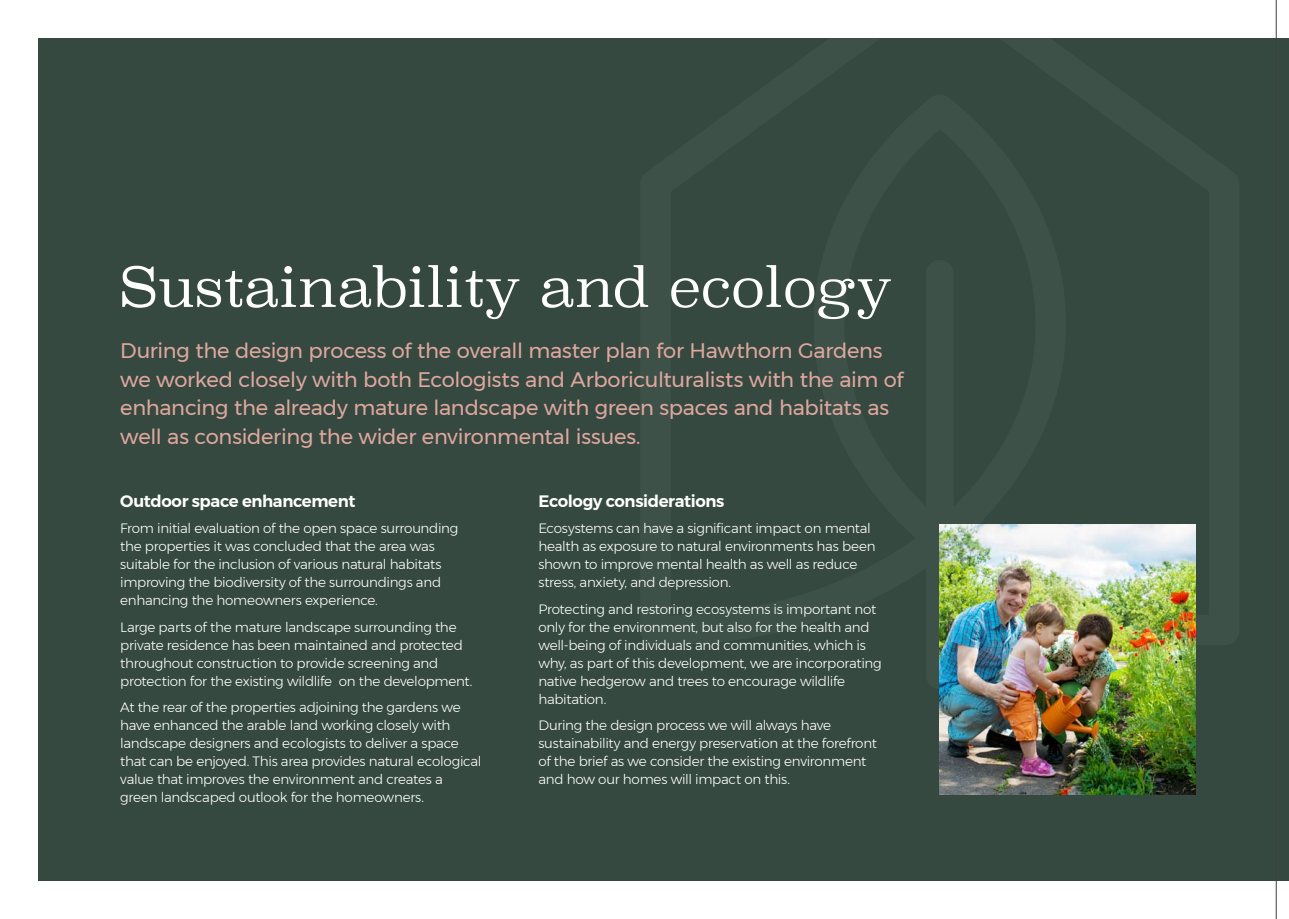
<style>
.page{position:relative;width:1289px;height:919px;background:#fff}
.page>*{position:absolute;margin:0;border:0;box-sizing:border-box;transform-origin:0 0}
.t1{font:300 54.15px "Superclarendon";color:#fff}
.Intro{font:21px/28.5px "Montserrat";letter-spacing:-.015em;color:#dea79e}
.Intro-2{font:600 16.5px "Montserrat";letter-spacing:-.025em;color:#fff}
.Intro-3{font:300 13.5px/18px "Montserrat";letter-spacing:-.02em;color:#fff}
</style>
<div class="page">
<div style="left:38px;top:38px;width:1250px;height:842px;background:#354940"></div>
<img style="left:939px;top:524px;width:256px;height:270px">
<hr style="left:1275px;top:0;width:1px;height:918px;background:#3e3e3f">
<p class="t1" style="left:120px;top:251px;width:773px">Sustainability and ecology</p>
<p class="Intro" style="left:120px;top:336px;width:785px">During the design process of the overall master plan for Hawthorn Gardens we worked closely with both Ecologists and Arboriculturalists with the aim of enhancing the already mature landscape with green spaces and habitats as well as considering the wider environmental issues.</p>
<p class="Intro-2" style="left:120px;top:487px;width:237px">Outdoor space enhancement</p>
<p class="Intro-3" style="left:120px;top:519px;width:339px">From initial evaluation of the open space surrounding the properties it was concluded that the area was suitable for the inclusion of various natural habitats improving the biodiversity of the surroundings and enhancing the homeowners experience.</p>
<p class="Intro-3" style="left:120px;top:617px;width:353px">Large parts of the mature landscape surrounding the private residence has been maintained and protected throughout construction to provide screening and protection for the existing wildlife on the development.</p>
<p class="Intro-3" style="left:120px;top:698px;width:363px">At the rear of the properties adjoining the gardens we have enhanced the arable land working closely with landscape designers and ecologists to deliver a space that can be enjoyed. This area provides natural ecological value that improves the environment and creates a green landscaped outlook for the homeowners.</p>
<p class="Intro-2" style="left:538px;top:487px;width:187px">Ecology considerations</p>
<p class="Intro-3" style="left:538px;top:519px;width:338px">Ecosystems can have a significant impact on mental health as exposure to natural environments has been shown to improve mental health as well as reduce stress, anxiety, and depression.</p>
<p class="Intro-3" style="left:538px;top:599px;width:345px">Protecting and restoring ecosystems is important not only for the environment, but also for the health and well-being of individuals and communities, which is why, as part of this development, we are incorporating native hedgerow and trees to encourage wildlife habitation.</p>
<p class="Intro-3" style="left:538px;top:716px;width:340px">During the design process we will always have sustainability and energy preservation at the forefront of the brief as we consider the existing environment and how our homes will impact on this.</p>
</div>
